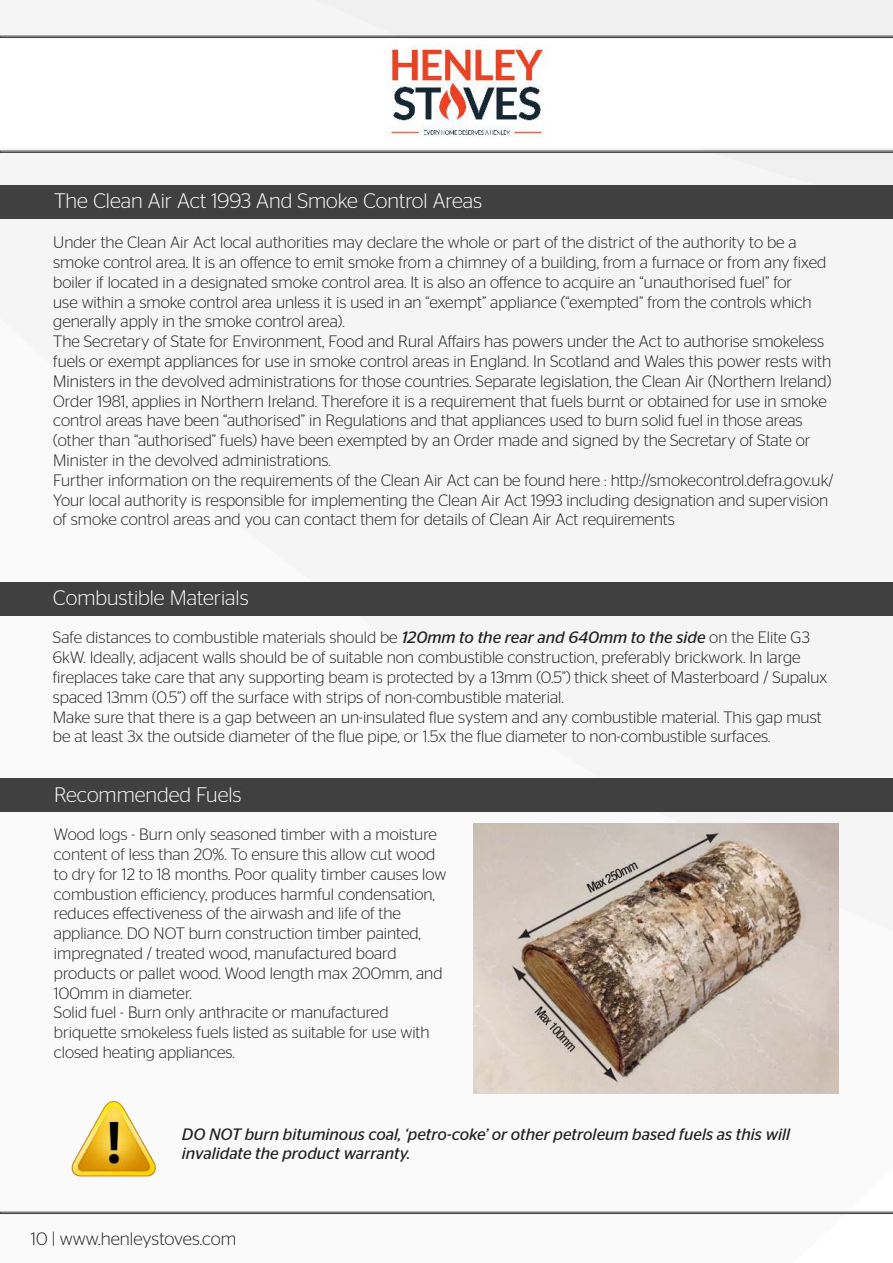
<style>
.page{position:relative;width:893px;height:1263px;background:#fff}
.page>*{position:absolute;margin:0;border:0;box-sizing:border-box;transform-origin:0 0}
.t1{font:300 21px "Stag Sans";color:#fff}
.t2{font:300 18px "Stag Sans";color:#221f1f}
.t3{font:300 16.5px/19.8px "Stag Sans";color:#221f1f}
.t4{font:italic 16.5px/19.8px "Stag Sans";color:#221f1f}
.s1{font-weight:400;font-style:italic}
</style>
<div class="page">
<div style="left:0;top:0;width:893px;height:1214px;background:#f5f5f5"></div>
<svg style="left:0;top:151px;width:893px;height:1px"></svg>
<svg style="left:0;top:36px;width:893px;height:2px;background:#636364"></svg>
<svg style="left:0;top:1212px;width:893px;height:1px"></svg>
<div style="left:0;top:185px;width:893px;height:33px;background:#404041"></div>
<div style="left:0;top:582px;width:893px;height:33px;background:#404041"></div>
<div style="left:0;top:779px;width:893px;height:33px;background:#404041"></div>
<img style="left:474px;top:824px;width:365px;height:269px">
<img style="left:54px;top:1093px;width:118px;height:95px">
<img style="left:0;top:40px;width:893px;height:108px">
<img style="left:376px;top:45px;width:182px;height:102px">
<p class="t1" style="left:54px;top:193px;width:430px">The Clean Air Act 1993 And Smoke Control Areas</p>
<p class="t3" style="left:53px;top:233px;width:782px">Under the Clean Air Act local authorities may declare the whole or part of the district of the authority to be a smoke control area. It is an offence to emit smoke from a chimney of a building, from a furnace or from any fixed boiler if located in a designated smoke control area. It is also an offence to acquire an “unauthorised fuel” for<br>use within a smoke control area unless it is used in an “exempt” appliance (“exempted” from the controls which generally apply in the smoke control area).<br>The Secretary of State for Environment, Food and Rural Affairs has powers under the Act to authorise smokeless fuels or exempt appliances for use in smoke control areas in England. In Scotland and Wales this power rests with Ministers in the devolved administrations for those countries. Separate legislation, the Clean Air (Northern Ireland)<br>Order 1981, applies in Northern Ireland. Therefore it is a requirement that fuels burnt or obtained for use in smoke control areas have been “authorised” in Regulations and that appliances used to burn solid fuel in those areas (other than “authorised” fuels) have been exempted by an Order made and signed by the Secretary of State or Minister in the devolved administrations.<br>Further information on the requirements of the Clean Air Act can be found here : http://smokecontrol.defra.gov.uk/ Your local authority is responsible for implementing the Clean Air Act 1993 including designation and supervision of smoke control areas and you can contact them for details of Clean Air Act requirements</p>
<p class="t1" style="left:53px;top:589px;width:197px">Combustible Materials</p>
<p class="t3" style="left:53px;top:629px;width:776px">Safe distances to combustible materials should be <span class="s1">120mm to the rear and 640mm to the side</span> on the Elite G3<br>6kW. Ideally, adjacent walls should be of suitable non combustible construction, preferably brickwork. In large fireplaces take care that any supporting beam is protected by a 13mm (0.5”) thick sheet of Masterboard / Supalux spaced 13mm (0.5”) off the surface with strips of non-combustible material.<br>Make sure that there is a gap between an un-insulated flue system and any combustible material. This gap must be at least 3x the outside diameter of the flue pipe, or 1.5x the flue diameter to non-combustible surfaces.</p>
<p class="t1" style="left:54px;top:786px;width:189px">Recommended Fuels</p>
<p class="t3" style="left:54px;top:825px;width:394px">Wood logs - Burn only seasoned timber with a moisture content of less than 20%. To ensure this allow cut wood to dry for 12 to 18 months. Poor quality timber causes low combustion efficiency, produces harmful condensation, reduces effectiveness of the airwash and life of the appliance. DO NOT burn construction timber painted, impregnated / treated wood, manufactured board products or pallet wood. Wood length max 200mm, and 100mm in diameter.<br>Solid fuel - Burn only anthracite or manufactured briquette smokeless fuels listed as suitable for use with closed heating appliances.</p>
<p class="t4" style="left:182px;top:1125px;width:610px">DO NOT burn bituminous coal, ‘petro-coke’ or other petroleum based fuels as this will invalidate the product warranty.</p>
<p class="t2" style="left:31px;top:1231px;width:207px">10 | www.henleystoves.com</p>
</div>
